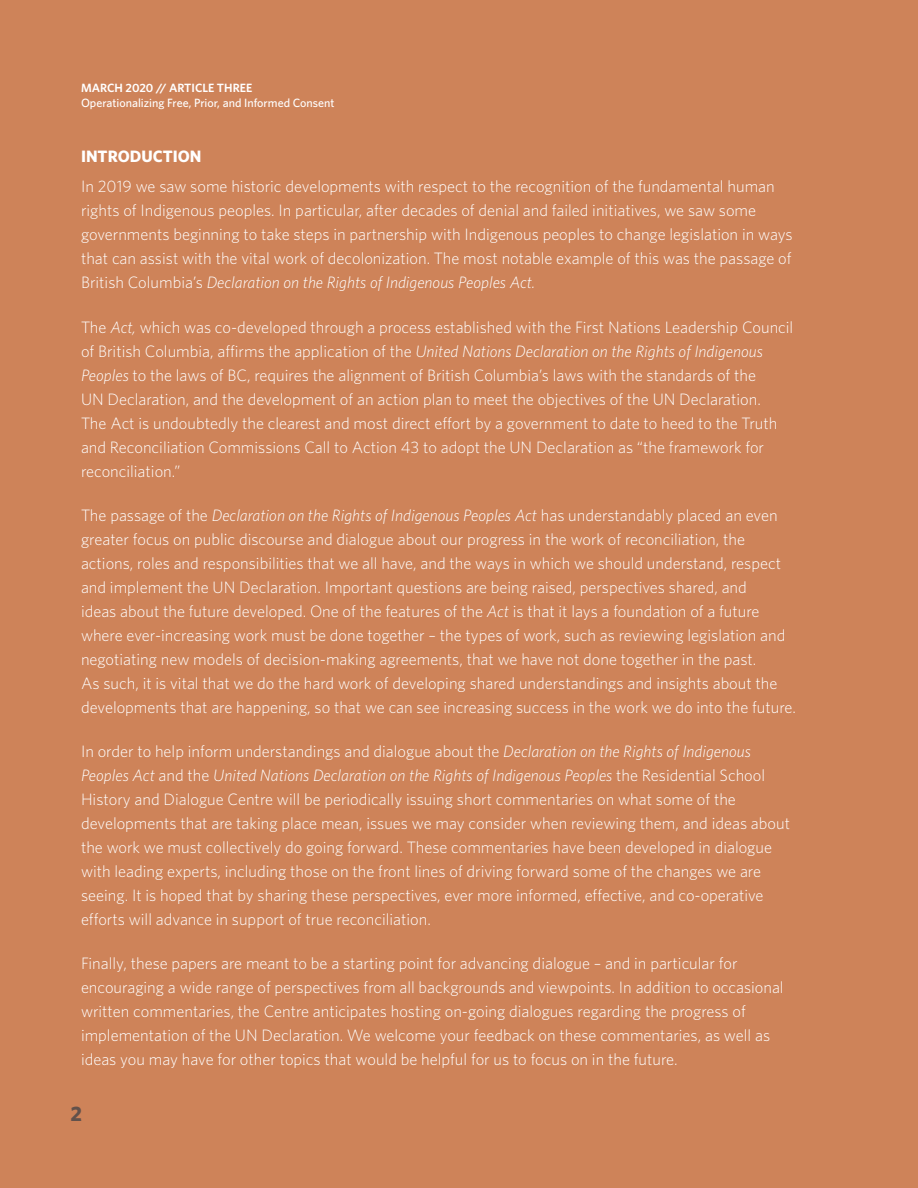
<style>
.page{position:relative;width:918px;height:1188px;background:#ce8359}
.page>*{position:absolute;margin:0;border:0;box-sizing:border-box;transform-origin:0 0}
.t1{font:700 21px "Whitney";color:#62514b}
.P1{font:300 16.5px/24px "Whitney";color:#fff}
.P1-2{font:700 16.5px "Whitney";color:#fff}
.P1-3{font:500 12px/15px "Whitney";color:#fff}
.s1{font-weight:600}
.s2{font-style:italic}
</style>
<div class="page">
<p class="P1-3" style="left:81px;top:80px;width:255px"><span class="s1">MARCH 2020 // ARTICLE THREE<br></span>Operationalizing Free, Prior, and Informed Consent</p>
<p class="P1-2" style="left:81px;top:145px;width:122px">INTRODUCTION</p>
<p class="P1" style="left:81px;top:174px;width:713px">In 2019 we saw some historic developments with respect to the recognition of the fundamental human rights of Indigenous peoples. In particular, after decades of denial and failed initiatives, we saw some governments beginning to take steps in partnership with Indigenous peoples to change legislation in ways that can assist with the vital work of decolonization. The most notable example of this was the passage of British Columbia’s <span class="s2">Declaration on the Rights of Indigenous Peoples Act.</span></p>
<p class="P1" style="left:81px;top:314px;width:714px">The <span class="s2">Act,</span> which was co-developed through a process established with the First Nations Leadership Council of British Columbia, affirms the application of the <span class="s2">United Nations Declaration on the Rights of Indigenous Peoples</span> to the laws of BC, requires the alignment of British Columbia’s laws with the standards of the<br>UN Declaration, and the development of an action plan to meet the objectives of the UN Declaration.<br>The Act is undoubtedly the clearest and most direct effort by a government to date to heed to the Truth and Reconciliation Commissions Call to Action 43 to adopt the UN Declaration as “the framework for reconciliation.”</p>
<p class="P1" style="left:81px;top:503px;width:717px">The passage of the <span class="s2">Declaration on the Rights of Indigenous Peoples Act</span> has understandably placed an even greater focus on public discourse and dialogue about our progress in the work of reconciliation, the actions, roles and responsibilities that we all have, and the ways in which we should understand, respect and implement the UN Declaration. Important questions are being raised, perspectives shared, and<br>ideas about the future developed. One of the features of the <span class="s2">Act</span> is that it lays a foundation of a future where ever-increasing work must be done together – the types of work, such as reviewing legislation and negotiating new models of decision-making agreements, that we have not done together in the past.<br>As such, it is vital that we do the hard work of developing shared understandings and insights about the developments that are happening, so that we can see increasing success in the work we do into the future.</p>
<p class="P1" style="left:81px;top:739px;width:711px">In order to help inform understandings and dialogue about the <span class="s2">Declaration on the Rights of Indigenous Peoples Act</span> and the <span class="s2">United Nations Declaration on the Rights of Indigenous Peoples</span> the Residential School History and Dialogue Centre will be periodically issuing short commentaries on what some of the developments that are taking place mean, issues we may consider when reviewing them, and ideas about the work we must collectively do going forward. These commentaries have been developed in dialogue with leading experts, including those on the front lines of driving forward some of the changes we are seeing. It is hoped that by sharing these perspectives, ever more informed, effective, and co-operative efforts will advance in support of true reconciliation.</p>
<p class="P1" style="left:81px;top:951px;width:704px">Finally, these papers are meant to be a starting point for advancing dialogue – and in particular for encouraging a wide range of perspectives from all backgrounds and viewpoints. In addition to occasional written commentaries, the Centre anticipates hosting on-going dialogues regarding the progress of implementation of the UN Declaration. We welcome your feedback on these commentaries, as well as ideas you may have for other topics that would be helpful for us to focus on in the future.</p>
<p class="t1" style="left:70px;top:1099px;width:13px">2</p>
</div>
